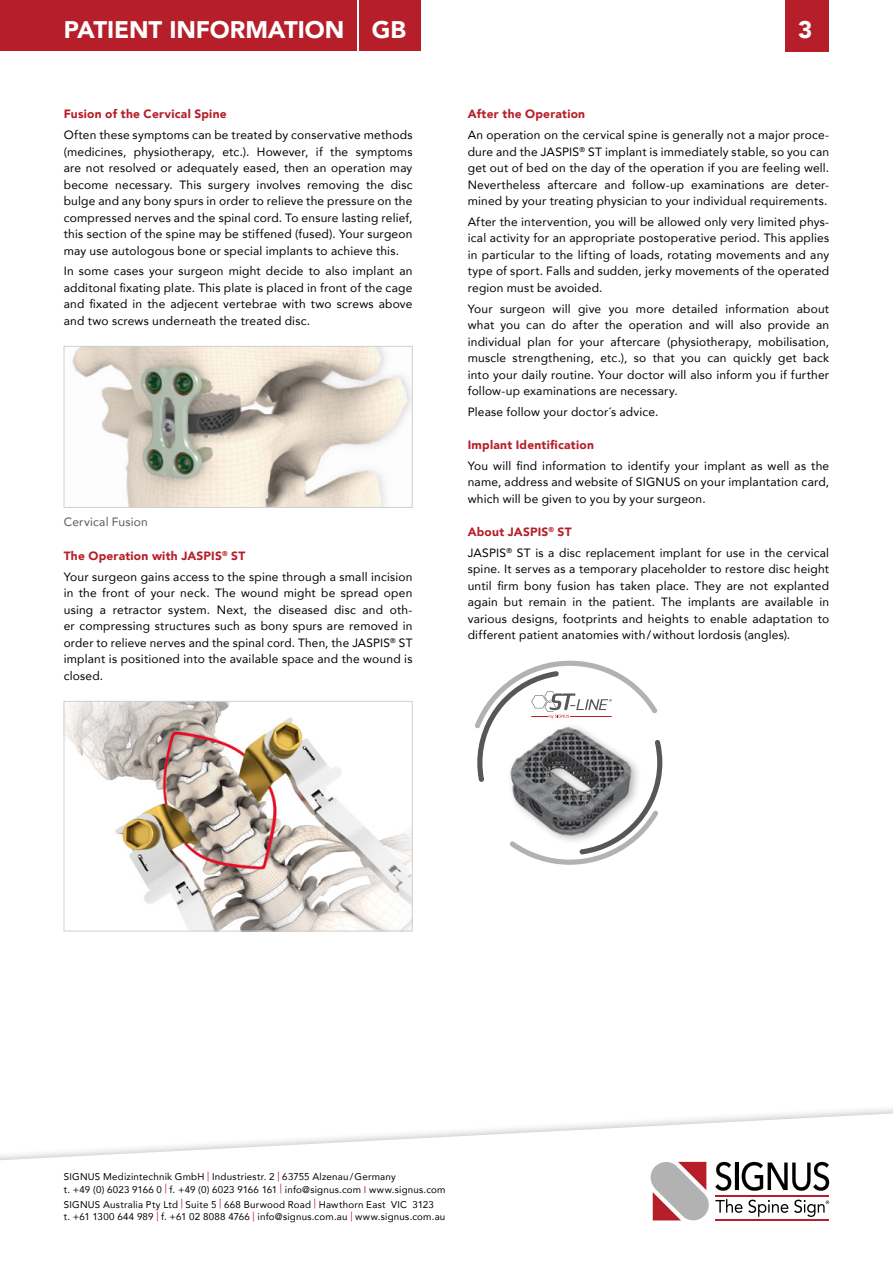
<style>
.page{position:relative;width:893px;height:1263px;background:#fff}
.page>*{position:absolute;margin:0;border:0;box-sizing:border-box;transform-origin:0 0}
.t1{font:900 24px "Avenir";letter-spacing:-.005em;color:#fff}
.t2{font:12px/16.5px "Avenir";letter-spacing:.015em;color:#000;text-align:justify}
.t3{font:900 12px "Avenir";letter-spacing:.02em;color:#b61f29}
.t4{font:12px "Avenir";letter-spacing:.015em;color:#575756}
.t5{font:9.75px/12.8px "Avenir";letter-spacing:.025em;color:#000}
.s1{font-weight:900;color:#b61f29}
.s2{color:#b61f29}
</style>
<div class="page">
<div style="left:785px;top:0;width:44px;height:51px;background:#b61f29"></div>
<svg style="left:0;top:1113px;width:893px;height:108px"></svg>
<svg style="left:651px;top:1162px;width:178px;height:58px"></svg>
<div style="left:0;top:0;width:357px;height:51px;background:#b61f29"></div>
<div style="left:359px;top:0;width:61px;height:51px;background:#b61f29"></div>
<img style="left:66px;top:703px;width:344px;height:226px">
<div style="left:64px;top:701px;width:348px;height:230px;border:1px solid #d0d0d0"></div>
<img style="left:72px;top:348px;width:338px;height:158px">
<div style="left:64px;top:346px;width:348px;height:162px;border:1px solid #d0d0d0"></div>
<svg style="left:475px;top:661px;width:188px;height:204px"></svg>
<h1 class="t1" style="left:64px;top:9px;width:344px">PATIENT INFORMATION GB</h1>
<p class="t3" style="left:64px;top:104px;width:164px">Fusion of the Cervical Spine</p>
<p class="t2" style="left:64px;top:126px;width:350px">Often these symptoms can be treated by conservative methods (medicines, physiotherapy, etc.). However, if the symptoms are not resolved or adequately eased, then an operation may become necessary. This surgery involves removing the disc bulge and any bony spurs in order to relieve the pressure on the compressed nerves and the spinal cord. To ensure lasting relief, this section of the spine may be stiffened (fused). Your surgeon may use autologous bone or special implants to achieve this.</p>
<p class="t2" style="left:64px;top:263px;width:350px">In some cases your surgeon might decide to also implant an additonal fixating plate. This plate is placed in front of the cage and fixated in the adjecent vertebrae with two screws above and two screws underneath the treated disc.</p>
<p class="t4" style="left:64px;top:512px;width:86px">Cervical Fusion</p>
<p class="t2" style="left:64px;top:545px;width:350px;line-height:20.7px"><span class="s1">The Operation with JASPIS</span><sup>®</sup> <span class="s1">ST<br></span>Your surgeon gains access to the spine through a small incision</p>
<p class="t2" style="left:64px;top:585px;width:350px">in the front of your neck. The wound might be spread open using a retractor system. Next, the diseased disc and oth&shy;er compressing structures such as bony spurs are removed in order to relieve nerves and the spinal cord. Then, the JASPIS<sup>®</sup> ST implant is positioned into the available space and the wound is closed.</p>
<h1 class="t1" style="left:798px;top:9px;width:16px">3</h1>
<p class="t3" style="left:468px;top:104px;width:119px">After the Operation</p>
<p class="t2" style="left:468px;top:126px;width:363px">An operation on the cervical spine is generally not a major proce&shy;dure and the JASPIS<sup>®</sup> ST implant is immediately stable, so you can get out of bed on the day of the operation if you are feeling well.<br>Nevertheless aftercare and follow-up examinations are deter&shy;mined by your treating physician to your individual requirements.</p>
<p class="t2" style="left:468px;top:213px;width:363px">After the intervention, you will be allowed only very limited phys&shy;ical activity for an appropriate postoperative period. This applies in particular to the lifting of loads, rotating movements and any type of sport. Falls and sudden, jerky movements of the operated region must be avoided.</p>
<p class="t2" style="left:468px;top:300px;width:363px">Your surgeon will give you more detailed information about what you can do after the operation and will also provide an individual plan for your aftercare (physiotherapy, mobilisation, muscle strengthening, etc.), so that you can quickly get back into your daily routine. Your doctor will also inform you if further follow-up examinations are necessary.</p>
<p class="t2" style="left:468px;top:403px;width:192px">Please follow your doctor´s advice.</p>
<p class="t3" style="left:468px;top:435px;width:128px">Implant Identification</p>
<p class="t2" style="left:468px;top:457px;width:363px">You will find information to identify your implant as well as the name, address and website of SIGNUS on your implantation card, which will be given to you by your surgeon.</p>
<p class="t2" style="left:468px;top:521px;width:363px;line-height:20.7px"><span class="s1">About JASPIS</span><sup>®</sup> <span class="s1">ST<br></span>JASPIS<sup>®</sup> ST is a disc replacement implant for use in the cervical</p>
<p class="t2" style="left:468px;top:561px;width:363px">spine. It serves as a temporary placeholder to restore disc height until firm bony fusion has taken place. They are not explanted again but remain in the patient. The implants are available in various designs, footprints and heights to enable adaptation to different patient anatomies with/without lordosis (angles).</p>
<p class="t5" style="left:64px;top:1170px;width:383px">SIGNUS Medizintechnik GmbH <sup>|</sup> Industriestr. 2 <sup>|</sup> 63755 Alzenau/Germany<br>t. +49 (0) 6023 9166 0 <sup>|</sup> f. +49 (0) 6023 9166 161 <sup>|</sup> info@signus.com <span class="s2">I</span> www.signus.com</p>
<p class="t5" style="left:64px;top:1198px;width:383px">SIGNUS Australia Pty Ltd <sup>|</sup> Suite 5 <sup>|</sup> 668 Burwood Road <sup>|</sup> Hawthorn East VIC 3123<br>t. +61 1300 644 989 <sup>|</sup> f. +61 02 8088 4766 <sup>|</sup> info@signus.com.au <sup>|</sup> www.signus.com.au</p>
</div>
